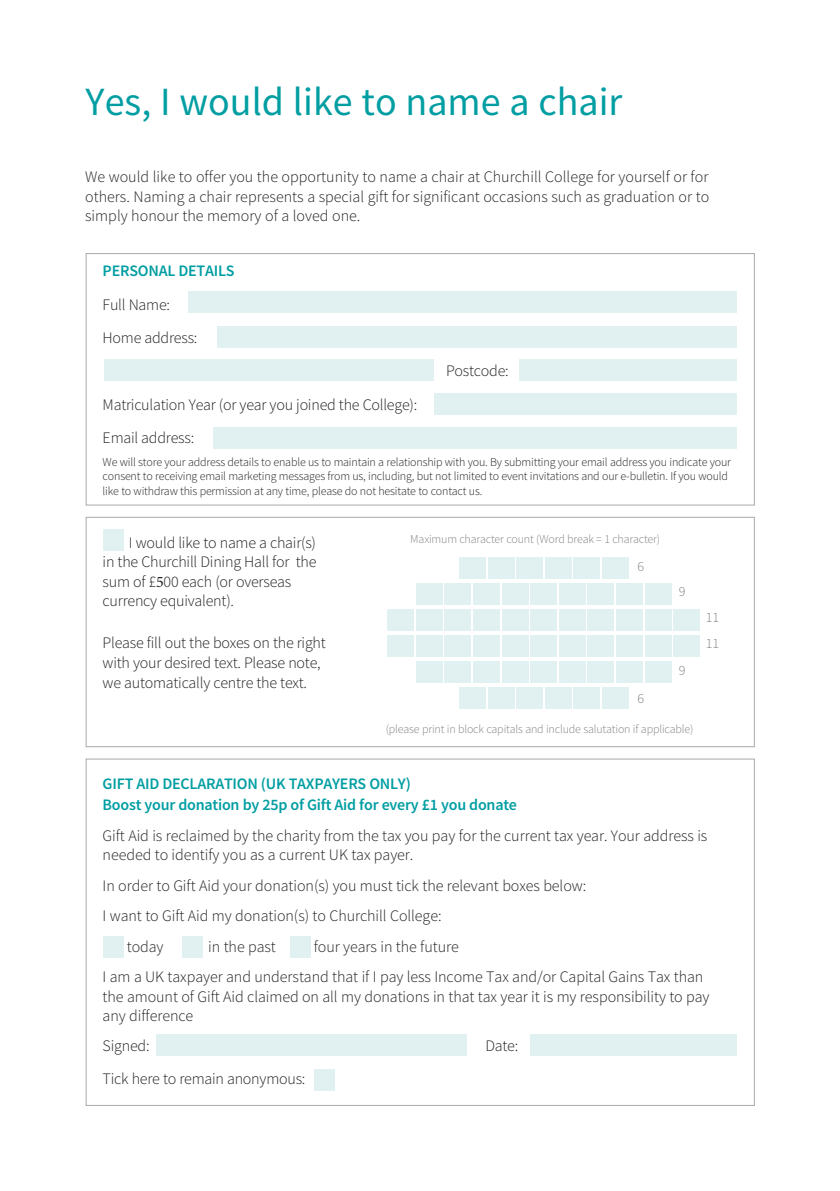
<style>
.page{position:relative;width:840px;height:1191px;background:#fff}
.page>*{position:absolute;margin:0;border:0;box-sizing:border-box;transform-origin:0 0}
.t1{font:40px "Source Sans Pro";color:#009ea2}
.t2{font:300 16px/19.2px "Source Sans Pro";letter-spacing:-.005em;color:#231f20}
.t3{font:600 16px/21.6px "Source Sans Pro";letter-spacing:-.015em;color:#009ea2}
.t4{font:300 14px "Source Sans Pro";color:#808285}
.t5{font:300 12px/14.4px "Source Sans Pro";letter-spacing:-.015em;color:#231f20}
.t6{font:300 12px "Source Sans Pro";letter-spacing:-.015em;color:#808285}
.s1{font-family:"Minion Pro";font-weight:400}
</style>
<div class="page">
<div style="left:86px;top:517px;width:668px;height:230px;border:1px solid #a8a9ad"></div>
<div style="left:86px;top:253px;width:668px;height:252px;border:1px solid #a8a9ad"></div>
<div style="left:156px;top:1033px;width:310px;height:22px;background:#e1f1f2"></div>
<div style="left:530px;top:1033px;width:206px;height:22px;background:#e1f1f2"></div>
<div style="left:459px;top:557px;width:26px;height:22px;background:#e1f1f2"></div>
<div style="left:487px;top:557px;width:27px;height:22px;background:#e1f1f2"></div>
<div style="left:516px;top:557px;width:26px;height:22px;background:#e1f1f2"></div>
<div style="left:545px;top:557px;width:26px;height:22px;background:#e1f1f2"></div>
<div style="left:573px;top:557px;width:26px;height:22px;background:#e1f1f2"></div>
<div style="left:602px;top:557px;width:26px;height:22px;background:#e1f1f2"></div>
<div style="left:416px;top:583px;width:26px;height:22px;background:#e1f1f2"></div>
<div style="left:444px;top:583px;width:26px;height:22px;background:#e1f1f2"></div>
<div style="left:473px;top:583px;width:26px;height:22px;background:#e1f1f2"></div>
<div style="left:501px;top:583px;width:27px;height:22px;background:#e1f1f2"></div>
<div style="left:530px;top:583px;width:26px;height:22px;background:#e1f1f2"></div>
<div style="left:559px;top:583px;width:26px;height:22px;background:#e1f1f2"></div>
<div style="left:587px;top:583px;width:26px;height:22px;background:#e1f1f2"></div>
<div style="left:616px;top:583px;width:26px;height:22px;background:#e1f1f2"></div>
<div style="left:644px;top:583px;width:27px;height:22px;background:#e1f1f2"></div>
<div style="left:387px;top:609px;width:26px;height:22px;background:#e1f1f2"></div>
<div style="left:416px;top:609px;width:26px;height:22px;background:#e1f1f2"></div>
<div style="left:444px;top:609px;width:26px;height:22px;background:#e1f1f2"></div>
<div style="left:473px;top:609px;width:26px;height:22px;background:#e1f1f2"></div>
<div style="left:501px;top:609px;width:27px;height:22px;background:#e1f1f2"></div>
<div style="left:530px;top:609px;width:26px;height:22px;background:#e1f1f2"></div>
<div style="left:559px;top:609px;width:26px;height:22px;background:#e1f1f2"></div>
<div style="left:587px;top:609px;width:26px;height:22px;background:#e1f1f2"></div>
<div style="left:616px;top:609px;width:26px;height:22px;background:#e1f1f2"></div>
<div style="left:644px;top:609px;width:27px;height:22px;background:#e1f1f2"></div>
<div style="left:673px;top:609px;width:26px;height:22px;background:#e1f1f2"></div>
<div style="left:387px;top:635px;width:26px;height:22px;background:#e1f1f2"></div>
<div style="left:416px;top:635px;width:26px;height:22px;background:#e1f1f2"></div>
<div style="left:444px;top:635px;width:26px;height:22px;background:#e1f1f2"></div>
<div style="left:473px;top:635px;width:26px;height:22px;background:#e1f1f2"></div>
<div style="left:501px;top:635px;width:27px;height:22px;background:#e1f1f2"></div>
<div style="left:530px;top:635px;width:26px;height:22px;background:#e1f1f2"></div>
<div style="left:559px;top:635px;width:26px;height:22px;background:#e1f1f2"></div>
<div style="left:587px;top:635px;width:26px;height:22px;background:#e1f1f2"></div>
<div style="left:616px;top:635px;width:26px;height:22px;background:#e1f1f2"></div>
<div style="left:644px;top:635px;width:27px;height:22px;background:#e1f1f2"></div>
<div style="left:673px;top:635px;width:26px;height:22px;background:#e1f1f2"></div>
<div style="left:416px;top:661px;width:26px;height:22px;background:#e1f1f2"></div>
<div style="left:444px;top:661px;width:26px;height:22px;background:#e1f1f2"></div>
<div style="left:473px;top:661px;width:26px;height:22px;background:#e1f1f2"></div>
<div style="left:501px;top:661px;width:27px;height:22px;background:#e1f1f2"></div>
<div style="left:530px;top:661px;width:26px;height:22px;background:#e1f1f2"></div>
<div style="left:559px;top:661px;width:26px;height:22px;background:#e1f1f2"></div>
<div style="left:587px;top:661px;width:26px;height:22px;background:#e1f1f2"></div>
<div style="left:616px;top:661px;width:26px;height:22px;background:#e1f1f2"></div>
<div style="left:644px;top:661px;width:27px;height:22px;background:#e1f1f2"></div>
<div style="left:459px;top:687px;width:26px;height:22px;background:#e1f1f2"></div>
<div style="left:487px;top:687px;width:27px;height:22px;background:#e1f1f2"></div>
<div style="left:516px;top:687px;width:26px;height:22px;background:#e1f1f2"></div>
<div style="left:545px;top:687px;width:26px;height:22px;background:#e1f1f2"></div>
<div style="left:573px;top:687px;width:26px;height:22px;background:#e1f1f2"></div>
<div style="left:602px;top:687px;width:26px;height:22px;background:#e1f1f2"></div>
<div style="left:314px;top:1068px;width:20px;height:22px;background:#e1f1f2"></div>
<div style="left:103px;top:529px;width:20px;height:22px;background:#e1f1f2"></div>
<div style="left:103px;top:935px;width:21px;height:22px;background:#e1f1f2"></div>
<div style="left:183px;top:935px;width:20px;height:22px;background:#e1f1f2"></div>
<div style="left:290px;top:935px;width:20px;height:22px;background:#e1f1f2"></div>
<div style="left:188px;top:291px;width:548px;height:22px;background:#e1f1f2"></div>
<div style="left:217px;top:326px;width:519px;height:21px;background:#e1f1f2"></div>
<div style="left:104px;top:359px;width:330px;height:22px;background:#e1f1f2"></div>
<div style="left:519px;top:359px;width:217px;height:22px;background:#e1f1f2"></div>
<div style="left:434px;top:393px;width:302px;height:22px;background:#e1f1f2"></div>
<div style="left:213px;top:427px;width:523px;height:22px;background:#e1f1f2"></div>
<p class="t1" style="left:86px;top:76px;width:538px">Yes, I would like to name a chair</p>
<p class="t2" style="left:85px;top:167px;width:625px;text-align:justify">We would like to offer you the opportunity to name a chair at Churchill College for yourself or for others. Naming a chair represents a special gift for significant occasions such as graduation or to simply honour the memory of a loved one.</p>
<p class="t3" style="left:103px;top:260px;width:133px">PERSONAL DETAILS</p>
<p class="t2" style="left:103px;top:295px;width:69px">Full Name:</p>
<p class="t2" style="left:103px;top:328px;width:96px">Home address:</p>
<p class="t2" style="left:446px;top:361px;width:64px">Postcode:</p>
<p class="t2" style="left:103px;top:395px;width:316px">Matriculation Year (or year you joined the College):</p>
<p class="t2" style="left:103px;top:428px;width:93px">Email address:</p>
<p class="t5" style="left:103px;top:455px;width:629px">We will store your address details to enable us to maintain a relationship with you. By submitting your email address you indicate your consent to receiving email marketing messages from us, including, but not limited to event invitations and our e-bulletin. If you would like to withdraw this permission at any time, please do not hesitate to contact us.</p>
<p class="t2" style="left:103px;top:533px;width:215px;text-indent:26px">I would like to name a chair(s) in the Churchill Dining Hall for the sum of £<span class="s1">5</span>00 each (or overseas currency equivalent).</p>
<p class="t2" style="left:103px;top:632px;width:224px;line-height:20.4px">Please fill out the boxes on the right with your desired text. Please note, we automatically centre the text.</p>
<p class="t6" style="left:410px;top:531px;width:251px">Maximum character count (Word break = 1 character)</p>
<p class="t4" style="left:637px;top:558px;width:8px">6</p>
<p class="t4" style="left:678px;top:582px;width:8px">9</p>
<p class="t4" style="left:705px;top:608px;width:15px">11</p>
<p class="t4" style="left:705px;top:634px;width:15px">11</p>
<p class="t4" style="left:678px;top:661px;width:8px">9</p>
<p class="t4" style="left:637px;top:689px;width:8px">6</p>
<p class="t6" style="left:385px;top:721px;width:309px">(please print in block capitals and include salutation if applicable)</p>
<p class="t3" style="left:103px;top:772px;width:415px">GIFT AID DECLARATION (UK TAXPAYERS ONLY)<br>Boost your donation by 25p of Gift Aid for every £1 you donate</p>
<p class="t2" style="left:103px;top:826px;width:606px">Gift Aid is reclaimed by the charity from the tax you pay for the current tax year. Your address is needed to identify you as a current UK tax payer.</p>
<p class="t2" style="left:103px;top:876px;width:485px">In order to Gift Aid your donation(s) you must tick the relevant boxes below:</p>
<p class="t2" style="left:103px;top:906px;width:340px">I want to Gift Aid my donation(s) to Churchill College:</p>
<p class="t2" style="left:127px;top:937px;width:38px">today</p>
<p class="t2" style="left:208px;top:937px;width:69px">in the past</p>
<p class="t2" style="left:313px;top:937px;width:146px">four years in the future</p>
<p class="t2" style="left:103px;top:967px;width:608px">I am a UK taxpayer and understand that if I pay less Income Tax and/or Capital Gains Tax than the amount of Gift Aid claimed on all my donations in that tax year it is my responsibility to pay any difference</p>
<p class="t2" style="left:103px;top:1036px;width:48px">Signed:</p>
<p class="t2" style="left:485px;top:1036px;width:34px">Date:</p>
<p class="t2" style="left:103px;top:1069px;width:204px">Tick here to remain anonymous:</p>
</div>
